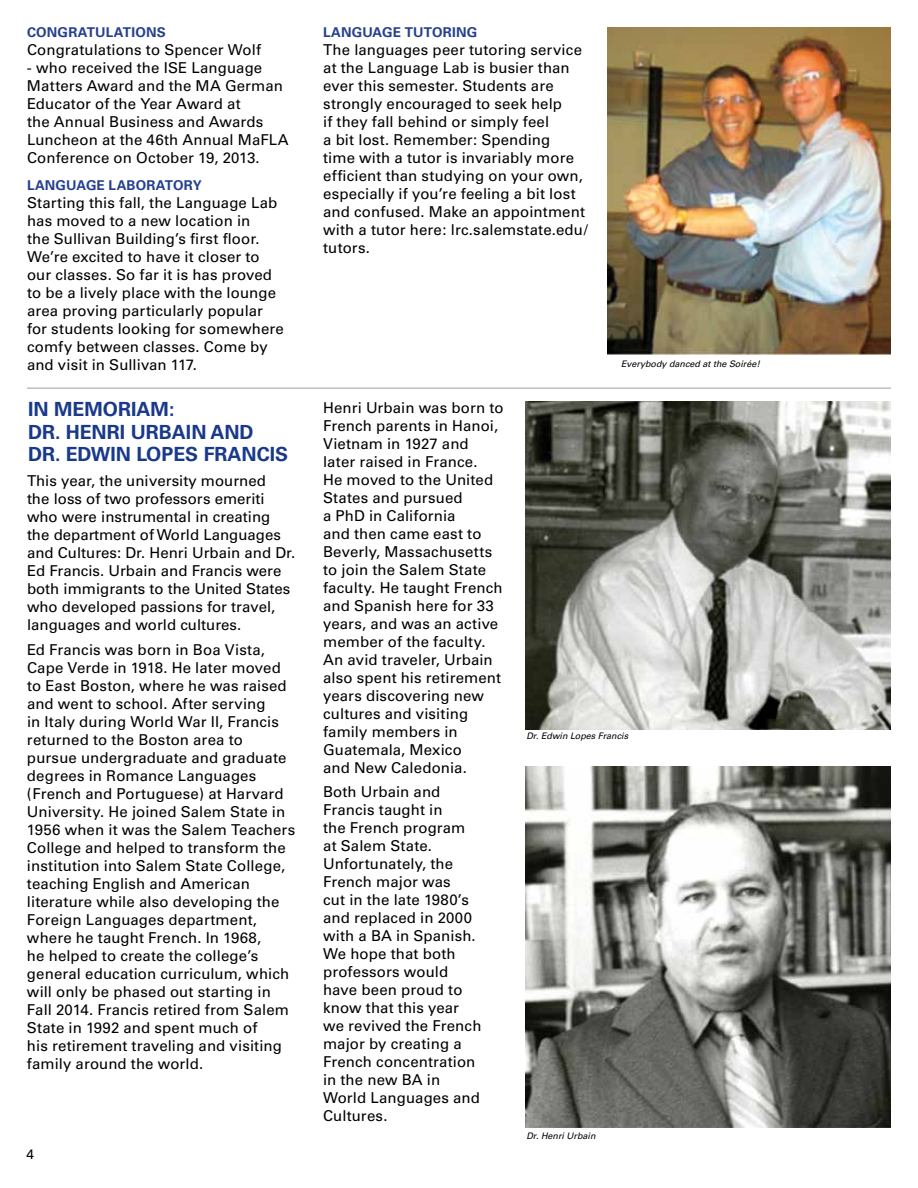
<style>
.page{position:relative;width:918px;height:1188px;background:#fff}
.page>*{position:absolute;margin:0;border:0;box-sizing:border-box;transform-origin:0 0}
.t1{font:700 19.5px/22.5px "Univers";color:#19398a}
.t2{font:15px/18px "Univers";letter-spacing:.005em;color:#000}
.t3{font:700 13.5px "Univers";letter-spacing:.015em;color:#25408f}
.t4{font:13.5px "Univers";color:#000}
.t5{font:italic 9px "Univers";color:#000}
</style>
<div class="page">
<img style="left:526px;top:767px;width:365px;height:361px">
<img style="left:526px;top:401px;width:365px;height:328px">
<hr style="left:27px;top:387px;width:864px;height:2px;background:#bcbec0">
<img style="left:608px;top:27px;width:283px;height:327px">
<p class="t3" style="left:27px;top:24px;width:138px">CONGRATULATIONS</p>
<p class="t2" style="left:27px;top:41px;width:236px">Congratulations to Spencer Wolf</p>
<p class="t2" style="left:27px;top:59px;width:145px">- who received the ISE</p>
<p class="t2" style="left:27px;top:59px;width:263px;text-indent:165px">Language<br>Matters Award and the MA German<br>Educator of the Year Award at<br>the Annual Business and Awards<br>Luncheon at the 46th Annual MaFLA<br>Conference on October 19, 2013.</p>
<p class="t3" style="left:27px;top:177px;width:176px">LANGUAGE LABORATORY</p>
<p class="t2" style="left:27px;top:194px;width:258px">Starting this fall, the Language Lab has moved to a new location in<br>the Sullivan Building’s first floor.<br>We’re excited to have it closer to our classes. So far it is has proved to be a lively place with the lounge area proving particularly popular for students looking for somewhere comfy between classes. Come by and visit in Sullivan 117.</p>
<h1 class="t1" style="left:28px;top:398px;width:225px">IN MEMORIAM:<br>DR. HENRI URBAIN AND<br>DR. EDWIN LOPES</h1>
<h1 class="t1" style="left:204px;top:443px;width:83px">FRANCIS</h1>
<p class="t2" style="left:27px;top:472px;width:270px">This year, the university mourned<br>the loss of two professors emeriti who were instrumental in creating the department of World Languages and Cultures: Dr. Henri U rbain and Dr.<br>Ed Francis. U rbain and Francis were both immigrants to the U nited States who developed passions for travel, languages and world cultures.</p>
<p class="t2" style="left:27px;top:641px;width:270px">Ed Francis was born in Boa Vista, Cape Verde in 1918. He later moved to East Boston, where he was raised and went to school. After serving<br>in Italy during World War II, Francis returned to the Boston area to pursue undergraduate and graduate degrees in Romance Languages (French and Portuguese) at Harvard U niversity. He joined Salem State in 1956 when it was the Salem Teachers College and helped to transform the institution into Salem State College, teaching English and American literature while also developing the Foreign Languages department, where he taught French. I n 1968,<br>he helped to create the college’s general education curriculum, which will only be phased out starting in Fall 2014. Francis retired from Salem State in 1992 and spent much of<br>his retirement traveling and visiting family around the world.</p>
<p class="t4" style="left:26px;top:1146px;width:9px">4</p>
<p class="t3" style="left:323px;top:24px;width:156px">LANGUAGE TUTORING</p>
<p class="t2" style="left:323px;top:41px;width:266px">The languages peer tutoring service at the Language Lab is busier than ever this semester. Students are strongly encouraged to seek help<br>if they fall behind or simply feel<br>a bit lost. Remember: Spending<br>time with a tutor is invariably more efficient than studying on your own, especially if you’re feeling a bit lost and confused. Make an appointment with a tutor here: lrc.salemstate.edu/ tutors.</p>
<p class="t5" style="left:621px;top:359px;width:140px">Everybody danced at the Soirée!</p>
<p class="t2" style="left:323px;top:398px;width:182px">Henri U rbain was born to<br>French parents in Hanoi,<br>Vietnam in 1927 and later raised in France.<br>H e moved to the U nited<br>States and pursued<br>a PhD in California<br>and then came east to<br>Beverly, M assachusetts to join the Salem State faculty. He taught French and Spanish here for 33 years, and was an active member of the faculty.<br>An avid traveler, U rbain also spent his retirement years discovering new cultures and visiting family members in<br>G uatemala, Mexico<br>and New Caledonia.</p>
<p class="t2" style="left:323px;top:783px;width:160px">Both U rbain and<br>Francis taught in<br>the French program at Salem State.<br>U nfortunately, the<br>French major was<br>cut in the late 1980’s and replaced in 2000 with a BA in Spanish.<br>We hope that both professors would have been proud to know that this year we revived the French major by creating a<br>French concentration in the new BA in<br>World Languages and<br>Cultures.</p>
<p class="t5" style="left:526px;top:730px;width:103px">Dr. Edwin Lopes Francis</p>
<p class="t5" style="left:526px;top:1131px;width:71px">Dr. Henri Urbain</p>
</div>
